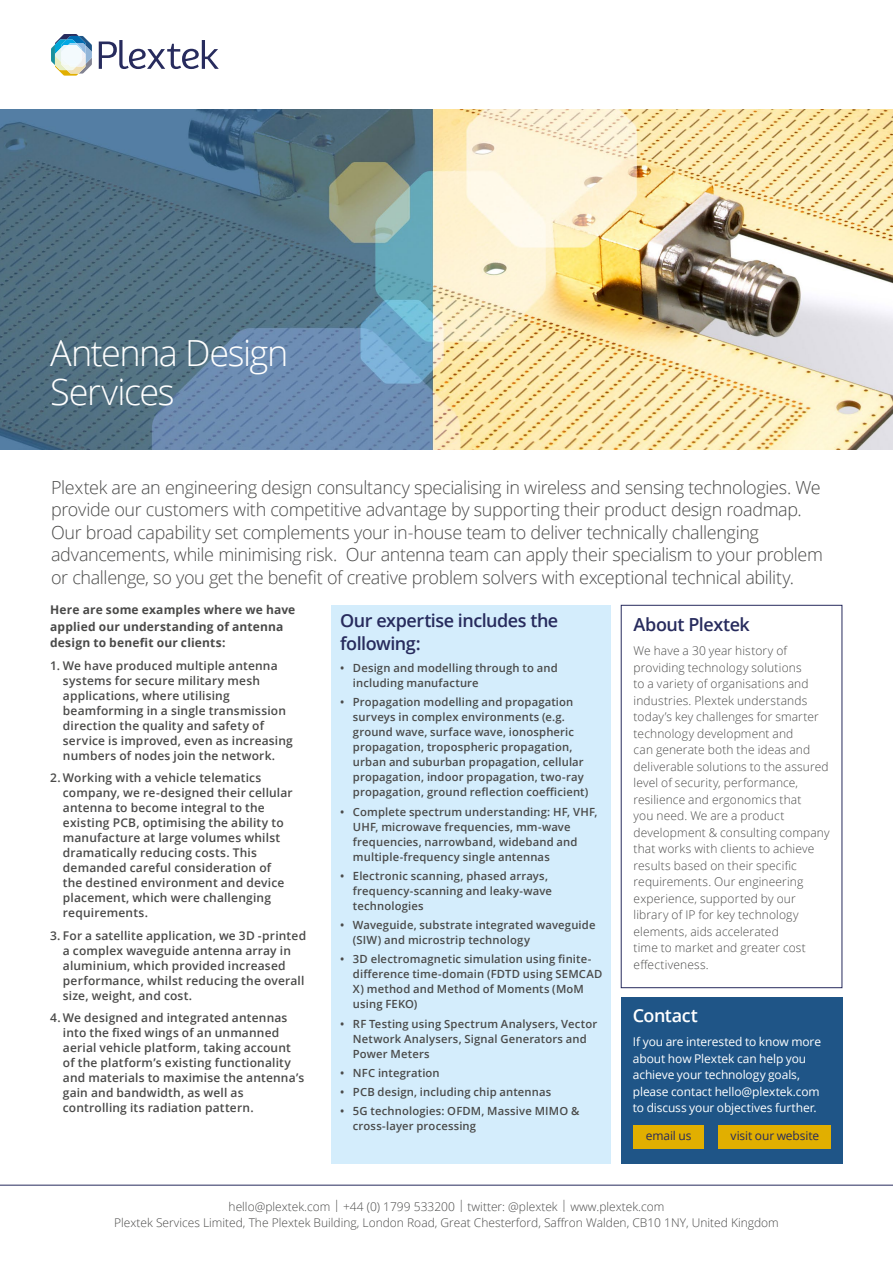
<style>
.page{position:relative;width:893px;height:1263px;background:#fff}
.page>*{position:absolute;margin:0;border:0;box-sizing:border-box;transform-origin:0 0}
.t1{font:300 36px/39px "Open Sans";letter-spacing:-.04em;color:#fff}
.t2{font:300 18px/22.5px "Open Sans";letter-spacing:-.02em;color:#4a4a49}
.t3{font:600 18px/22.5px "Open Sans";letter-spacing:-.025em;color:#272b5d}
.t4{font:600 18px "Open Sans";letter-spacing:-.025em;color:#fff}
.t5{font:600 12px/15px "Open Sans";letter-spacing:.015em;color:#4a4a49}
.t6{font:300 12px/16.5px "Open Sans";letter-spacing:.01em;color:#4a4a49}
.t7{font:12px/16.5px "Open Sans";letter-spacing:-.01em;color:#fff}
.t8{font:700 12px/16.5px "Open Sans";letter-spacing:.015em;color:#4a4a49}
.t9{font:12px "Open Sans";letter-spacing:-.01em;color:#272b5d}
.t10{font:600 11.25px/15px "Open Sans";letter-spacing:.015em;color:#4a4a49}
</style>
<div class="page">
<img style="left:0;top:110px;width:893px;height:340px">
<svg style="left:99px;top:40px;width:120px;height:29px"></svg>
<svg style="left:51px;top:34px;width:41px;height:42px"></svg>
<div style="left:621px;top:605px;width:221px;height:383px;border:1px solid #272b5d"></div>
<div style="left:621px;top:996px;width:221px;height:167px;background:#1f5587"></div>
<div style="left:634px;top:1125px;width:70px;height:23px;background:#e1af00"></div>
<div style="left:719px;top:1125px;width:112px;height:23px;background:#e1af00"></div>
<hr style="left:0;top:1185px;width:893px;height:1px;background:#272b5d">
<div style="left:332px;top:605px;width:279px;height:558px;background:#d4edfc"></div>
<h1 class="t1" style="left:50px;top:332px;width:240px">Antenna Design<br>Services</h1>
<p class="t2" style="left:51px;top:476px;width:773px">Plextek are an engineering design consultancy specialising in wireless and sensing technologies. We provide our customers with competitive advantage by supporting their product design roadmap.<br>Our broad capability set complements your in-house team to deliver technically challenging advancements, while minimising risk. Our antenna team can apply their specialism to your problem or challenge, so you get the benefit of creative problem solvers with exceptional technical ability.</p>
<p class="t8" style="left:50px;top:601px;width:247px">Here are some examples where we have applied our understanding of antenna design to benefit our clients:</p>
<p class="t5" style="left:63px;top:657px;width:232px;text-indent:-13px">1. We have produced multiple antenna systems for secure military mesh applications, where utilising beamforming in a single transmission direction the quality and safety of service is improved, even as increasing numbers of nodes join the network.</p>
<p class="t5" style="left:63px;top:770px;width:231px;text-indent:-13px">2. Working with a vehicle telematics company, we re-designed their cellular antenna to become integral to the existing PCB, optimising the ability to manufacture at large volumes whilst dramatically reducing costs. This demanded careful consideration of the destined environment and device placement, which were challenging requirements.</p>
<p class="t5" style="left:63px;top:927px;width:245px;text-indent:-13px">3. For a satellite application, we 3D -printed a complex waveguide antenna array in aluminium, which provided increased performance, whilst reducing the overall size, weight, and cost.</p>
<p class="t5" style="left:63px;top:1010px;width:243px;text-indent:-13px">4. We designed and integrated antennas into the fixed wings of an unmanned aerial vehicle platform, taking account of the platform’s existing functionality and materials to maximise the antenna’s gain and bandwidth, as well as controlling its radiation pattern.</p>
<h2 class="t3" style="left:340px;top:609px;width:220px">Our expertise includes the following:</h2>
<p class="t10" style="left:353px;top:660px;width:206px;text-indent:-13px">• Design and modelling through to and including manufacture</p>
<p class="t10" style="left:353px;top:695px;width:237px;text-indent:-13px">• Propagation modelling and propagation surveys in complex environments (e.g. ground wave, surface wave, ionospheric propagation, tropospheric propagation, urban and suburban propagation, cellular propagation, indoor propagation, two-ray propagation, ground reflection coefficient)</p>
<p class="t10" style="left:353px;top:804px;width:246px;text-indent:-13px">• Complete spectrum understanding: HF, VHF, UHF, microwave frequencies, mm-wave frequencies, narrowband, wideband and multiple-frequency single antennas</p>
<p class="t10" style="left:353px;top:868px;width:201px;text-indent:-13px">• Electronic scanning, phased arrays, frequency-scanning and leaky-wave technologies</p>
<p class="t10" style="left:353px;top:917px;width:244px;text-indent:-13px">• Waveguide, substrate integrated waveguide (SIW) and microstrip technology</p>
<p class="t10" style="left:353px;top:951px;width:251px;text-indent:-13px">• 3D electromagnetic simulation using finite&shy;difference time-domain (FDTD using SEMCAD X) method and Method of Moments (MoM using FEKO)</p>
<p class="t10" style="left:353px;top:1016px;width:246px;text-indent:-13px">• RF Testing using Spectrum Analysers, Vector<br>Network Analysers, Signal Generators and<br>Power Meters</p>
<p class="t10" style="left:340px;top:1065px;width:101px">• NFC integration</p>
<p class="t10" style="left:340px;top:1084px;width:213px">• PCB design, including chip antennas</p>
<p class="t10" style="left:353px;top:1103px;width:228px;text-indent:-13px">• 5G technologies: OFDM, Massive MIMO &amp; cross-layer processing</p>
<h2 class="t3" style="left:634px;top:613px;width:118px">About Plextek</h2>
<p class="t6" style="left:634px;top:642px;width:197px">We have a 30 year history of providing technology solutions<br>to a variety of organisations and industries. Plextek understands today’s key challenges for smarter technology development and<br>can generate both the ideas and deliverable solutions to the assured level of security, performance, resilience and ergonomics that<br>you need. We are a product development &amp; consulting company that works with clients to achieve results based on their specific requirements. Our engineering experience, supported by our library of IP for key technology elements, aids accelerated<br>time to market and greater cost effectiveness.</p>
<h2 class="t4" style="left:633px;top:1003px;width:66px">Contact</h2>
<p class="t7" style="left:633px;top:1033px;width:190px">If you are interested to know more about how Plextek can help you achieve your technology goals, please contact hello@plextek.com to discuss your objectives further.</p>
<p class="t9" style="left:646px;top:1127px;width:47px">email us</p>
<p class="t9" style="left:731px;top:1127px;width:90px">visit our website</p>
<p class="t6" style="left:114px;top:1198px;width:666px;text-align:center">hello@plextek.com | +44 (0) 1799 533200 | twitter: @plextek | www.plextek.com<br>Plextek Services Limited, The Plextek Building, London Road, Great Chesterford, Saffron Walden, CB10 1NY, United Kingdom</p>
</div>
